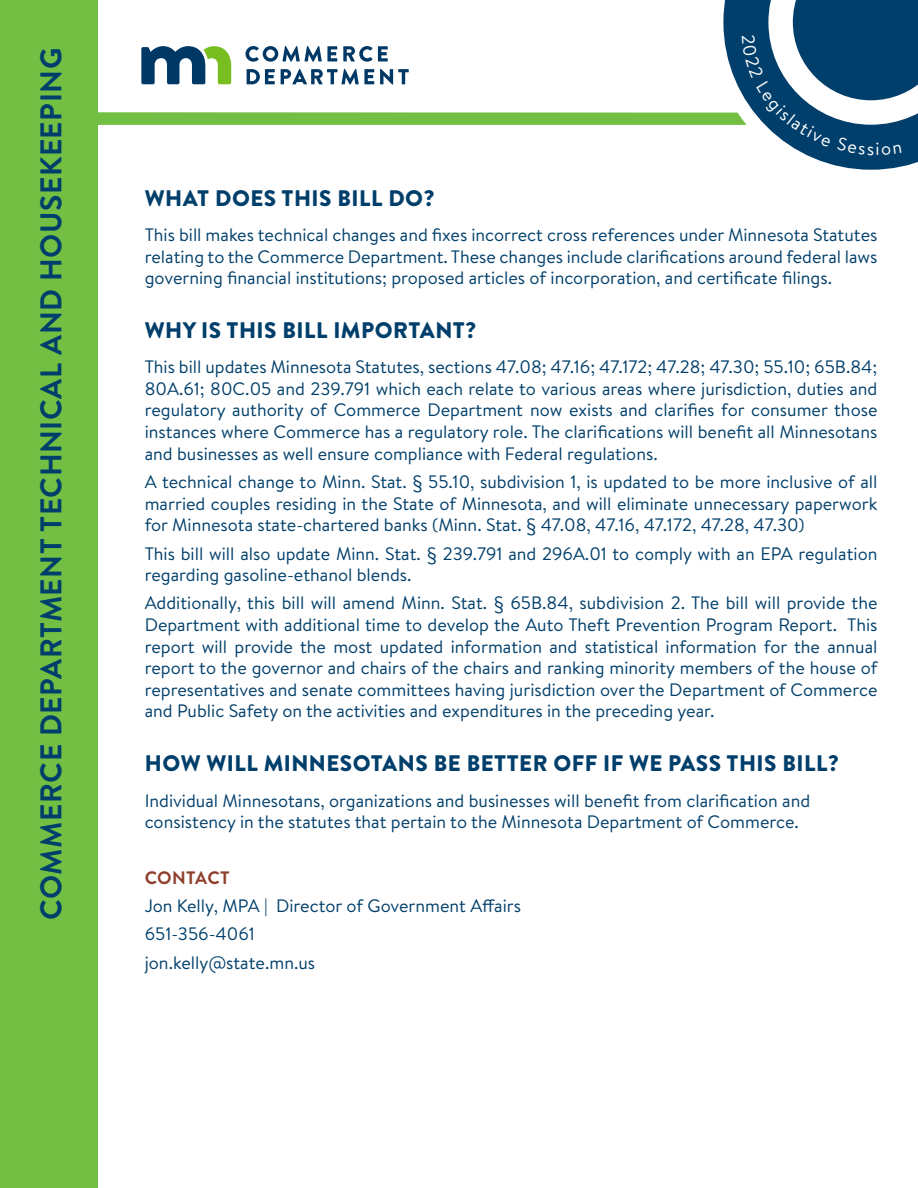
<style>
.page{position:relative;width:918px;height:1188px;background:#fff}
.page>*{position:absolute;margin:0;border:0;box-sizing:border-box;transform-origin:0 0}
.t1{font:700 30px "Brandon Text";letter-spacing:.02em;color:#003f6b}
.t2{font:900 22.5px "Brandon Text";letter-spacing:.02em;color:#003f6b}
.left_paragraph{font:18px/21.6px "Brandon Text";color:#003f6b;text-align:justify}
.t3{font:700 18px "Brandon Text";letter-spacing:.01em;color:#8e3f2c}
.t4{font:18px "Brandon Text";color:#fff}
</style>
<div class="page">
<div style="left:0;top:0;width:98px;height:1188px;background:#72bf44"></div>
<svg style="left:98px;top:0;width:820px;height:170px"></svg>
<h1 class="t1" style="left:30px;top:920px;width:874px;rotate:-90deg">COMMERCE DEPARTMENT TECHNICAL AND HOUSEKEEPING</h1>
<p class="t4" style="left:876px;top:136px;width:6px">i</p>
<p class="t2" style="left:145px;top:182px;width:292px">WHAT DOES THIS BILL DO?</p>
<p class="left_paragraph" style="left:145px;top:223px;width:734px">This bill makes technical changes and fixes incorrect cross references under Minnesota Statutes relating to the Commerce Department. These changes include clarifications around federal laws governing financial institutions; proposed articles of incorporation, and certificate filings.</p>
<p class="t2" style="left:145px;top:314px;width:333px">WHY IS THIS BILL IMPORTANT?</p>
<p class="left_paragraph" style="left:145px;top:356px;width:734px">This bill updates Minnesota Statutes, sections 47.08; 47.16; 47.172; 47.28; 47.30; 55.10; 65B.84; 80A.61; 80C.05 and 239.791 which each relate to various areas where jurisdiction, duties and regulatory authority of Commerce Department now exists and clarifies for consumer those instances where Commerce has a regulatory role. The clarifications will benefit all Minnesotans and businesses as well ensure compliance with Federal regulations.</p>
<p class="left_paragraph" style="left:145px;top:470px;width:734px">A technical change to Minn. Stat. § 55.10, subdivision 1, is updated to be more inclusive of all married couples residing in the State of Minnesota, and will eliminate unnecessary paperwork for Minnesota state-chartered banks (Minn. Stat. § 47.08, 47.16, 47.172, 47.28, 47.30)</p>
<p class="left_paragraph" style="left:145px;top:542px;width:734px">This bill will also update Minn. Stat. § 239.791 and 296A.01 to comply with an EPA regulation regarding gasoline-ethanol blends.</p>
<p class="left_paragraph" style="left:145px;top:592px;width:734px">Additionally, this bill will amend Minn. Stat. § 65B.84, subdivision 2. The bill will provide the Department with additional time to develop the Auto Theft Prevention Program Report. This report will provide the most updated information and statistical information for the annual report to the governor and chairs of the chairs and ranking minority members of the house of representatives and senate committees having jurisdiction over the Department of Commerce and Public Safety on the activities and expenditures in the preceding year.</p>
<p class="t2" style="left:145px;top:748px;width:696px">HOW WILL MINNESOTANS BE BETTER OFF IF WE PASS THIS BILL?</p>
<p class="left_paragraph" style="left:145px;top:789px;width:667px">Individual Minnesotans, organizations and businesses will benefit from clarification and consistency in the statutes that pertain to the Minnesota Department of Commerce.</p>
<p class="t3" style="left:145px;top:865px;width:86px">CONTACT</p>
<p class="left_paragraph" style="left:145px;top:894px;width:378px">Jon Kelly, MPA | Director of Government Affairs</p>
<p class="left_paragraph" style="left:145px;top:923px;width:112px">651-356-4061</p>
<p class="left_paragraph" style="left:145px;top:951px;width:172px">jon.kelly@state.mn.us</p>
</div>
